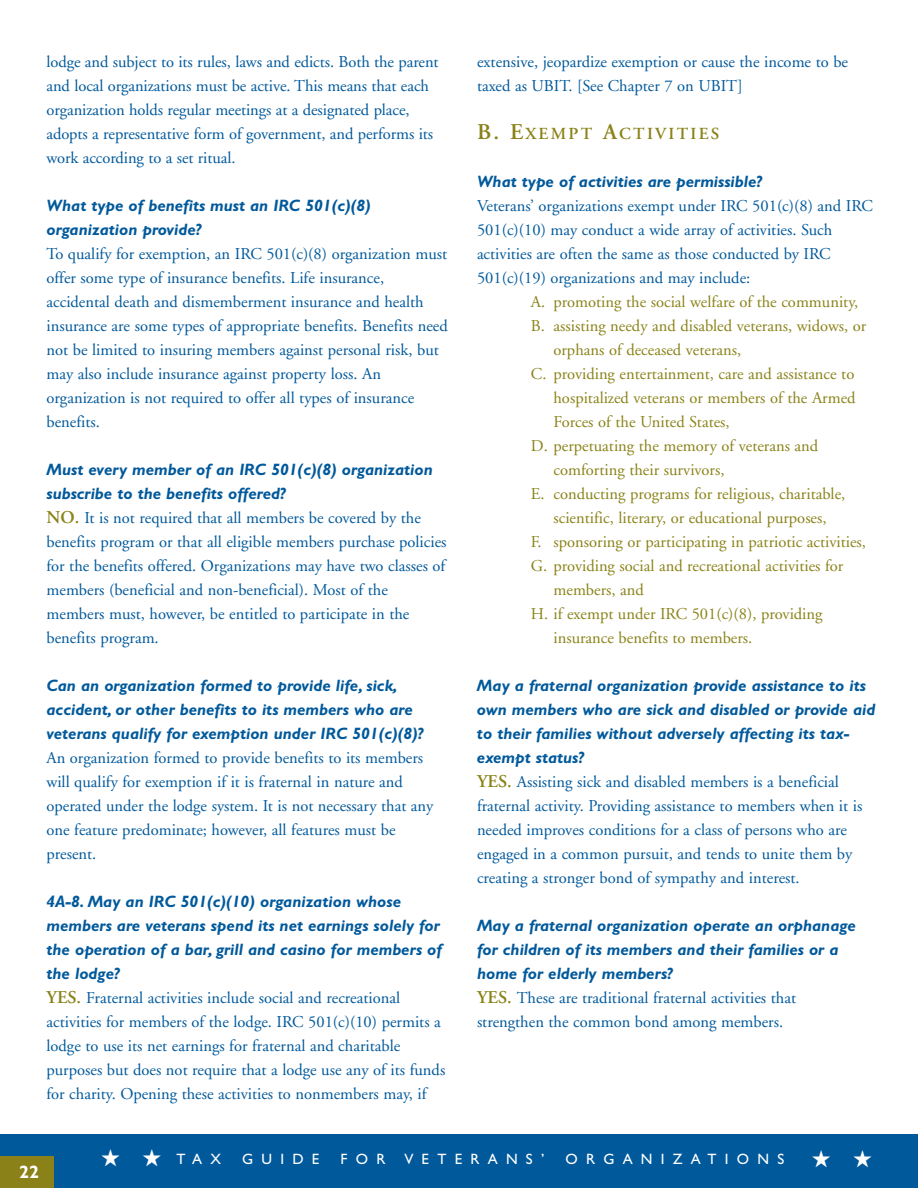
<style>
.page{position:relative;width:918px;height:1188px;background:#fff}
.page>*{position:absolute;margin:0;border:0;box-sizing:border-box;transform-origin:0 0}
.t1{font:700 18px "Gill Sans";color:#fff}
.t2{font:600 16.8px "Adobe Garamond";letter-spacing:.135em;color:#8a8218}
.t3{font:16.5px/24px "Adobe Garamond";color:#00599b}
.t4{font:italic 700 16.5px/24px "Gill Sans";color:#00599b}
.t5{font:16.5px "Adobe Garamond";color:#8a8218}
.t6{font:15px "Gill Sans";letter-spacing:.55em;color:#fff}
.s1{font-weight:600;font-size:18px;color:#8a8218}
.s2{font-size:22.5px}
</style>
<div class="page">
<div style="left:0;top:1134px;width:918px;height:54px;background:#00599b"></div>
<div style="left:0;top:1157px;width:54px;height:31px;background:#8a8218"></div>
<p class="t3" style="left:46px;top:52px;width:394px">lodge and subject to its rules, laws and edicts. Both the parent and local organizations must be active. This means that each organization holds regular meetings at a designated place, adopts a representative form of government, and performs its work according to a set ritual.</p>
<p class="t4" style="left:46px;top:196px;width:326px">What type of benefits must an IRC 501(c)(8) organization provide?</p>
<p class="t3" style="left:46px;top:244px;width:403px">To qualify for exemption, an IRC 501(c)(8) organization must offer some type of insurance benefits. Life insurance, accidental death and dismemberment insurance and health insurance are some types of appropriate benefits. Benefits need not be limited to insuring members against personal risk, but may also include insurance against property loss. An organization is not required to offer all types of insurance benefits.</p>
<p class="t4" style="left:46px;top:460px;width:388px">Must every member of an IRC 501(c)(8) organization subscribe to the benefits offered?</p>
<p class="t3" style="left:46px;top:508px;width:402px"><span class="s1">NO.</span> It is not required that all members be covered by the benefits program or that all eligible members purchase policies for the benefits offered. Organizations may have two classes of members (beneficial and non-beneficial). Most of the members must, however, be entitled to participate in the benefits program.</p>
<p class="t4" style="left:46px;top:676px;width:378px">Can an organization formed to provide life, sick, accident, or other benefits to its members who are veterans qualify for exemption under IRC 501(c)(8)?</p>
<p class="t3" style="left:46px;top:748px;width:389px">An organization formed to provide benefits to its members will qualify for exemption if it is fraternal in nature and operated under the lodge system. It is not necessary that any one feature predominate; however, all features must be present.</p>
<p class="t4" style="left:46px;top:892px;width:397px">4A-8. May an IRC 501(c)(10) organization whose members are veterans spend its net earnings solely for the operation of a bar, grill and casino for members of the lodge?</p>
<p class="t3" style="left:46px;top:988px;width:400px"><span class="s1">YES.</span> Fraternal activities include social and recreational activities for members of the lodge. IRC 501(c)(10) permits a lodge to use its net earnings for fraternal and charitable purposes but does not require that a lodge use any of its funds for charity. Opening these activities to nonmembers may, if</p>
<p class="t3" style="left:477px;top:52px;width:373px">extensive, jeopardize exemption or cause the income to be taxed as UBIT. [See Chapter 7 on UBIT]</p>
<p class="t2" style="left:477px;top:127px;width:244px"><span class="s2">B. E</span>XEMPT <span class="s2">A</span>CTIVITIES</p>
<p class="t4" style="left:477px;top:172px;width:286px">What type of activities are permissible?</p>
<p class="t3" style="left:477px;top:196px;width:397px">Veterans’ organizations exempt under IRC 501(c)(8) and IRC 501(c)(10) may conduct a wide array of activities. Such activities are often the same as those conducted by IRC 501(c)(19) organizations and may include:</p>
<p class="t5" style="left:531px;top:295px;width:329px">A. promoting the social welfare of the community,</p>
<p class="t5" style="left:531px;top:319px;width:337px">B. assisting needy and disabled veterans, widows, or</p>
<p class="t5" style="left:553px;top:343px;width:189px">orphans of deceased veterans,</p>
<p class="t5" style="left:531px;top:367px;width:325px">C. providing entertainment, care and assistance to</p>
<p class="t5" style="left:553px;top:391px;width:304px">hospitalized veterans or members of the Armed</p>
<p class="t5" style="left:553px;top:415px;width:178px">Forces of the United States,</p>
<p class="t5" style="left:531px;top:439px;width:289px">D. perpetuating the memory of veterans and</p>
<p class="t5" style="left:553px;top:463px;width:173px">comforting their survivors,</p>
<p class="t5" style="left:531px;top:487px;width:316px">E. conducting programs for religious, charitable,</p>
<p class="t5" style="left:553px;top:511px;width:275px">scientific, literary, or educational purposes,</p>
<p class="t5" style="left:531px;top:535px;width:337px">F. sponsoring or participating in patriotic activities,</p>
<p class="t5" style="left:531px;top:559px;width:314px">G. providing social and recreational activities for</p>
<p class="t5" style="left:553px;top:583px;width:92px">members, and</p>
<p class="t5" style="left:531px;top:607px;width:293px">H. if exempt under IRC 501(c)(8), providing</p>
<p class="t5" style="left:553px;top:631px;width:200px">insurance benefits to members.</p>
<p class="t4" style="left:477px;top:676px;width:400px">May a fraternal organization provide assistance to its own members who are sick and disabled or provide aid to their families without adversely affecting its tax&shy;exempt status?</p>
<p class="t3" style="left:477px;top:772px;width:387px"><span class="s1">YES.</span> Assisting sick and disabled members is a beneficial fraternal activity. Providing assistance to members when it is needed improves conditions for a class of persons who are engaged in a common pursuit, and tends to unite them by creating a stronger bond of sympathy and interest.</p>
<p class="t4" style="left:477px;top:916px;width:381px">May a fraternal organization operate an orphanage for children of its members and their families or a home for elderly members?</p>
<p class="t3" style="left:477px;top:988px;width:321px"><span class="s1">YES.</span> These are traditional fraternal activities that strengthen the common bond among members.</p>
<p class="t1" style="left:19px;top:1166px;width:21px">22</p>
<p class="t6" style="left:101px;top:1154px;width:122px">★ ★ TAX</p>
<p class="t6" style="left:242px;top:1154px;width:79px">GUIDE</p>
<p class="t6" style="left:341px;top:1154px;width:46px">FOR</p>
<p class="t6" style="left:404px;top:1154px;width:142px">VETERANS’</p>
<p class="t6" style="left:565px;top:1154px;width:309px">ORGANIZATIONS ★ ★</p>
</div>
